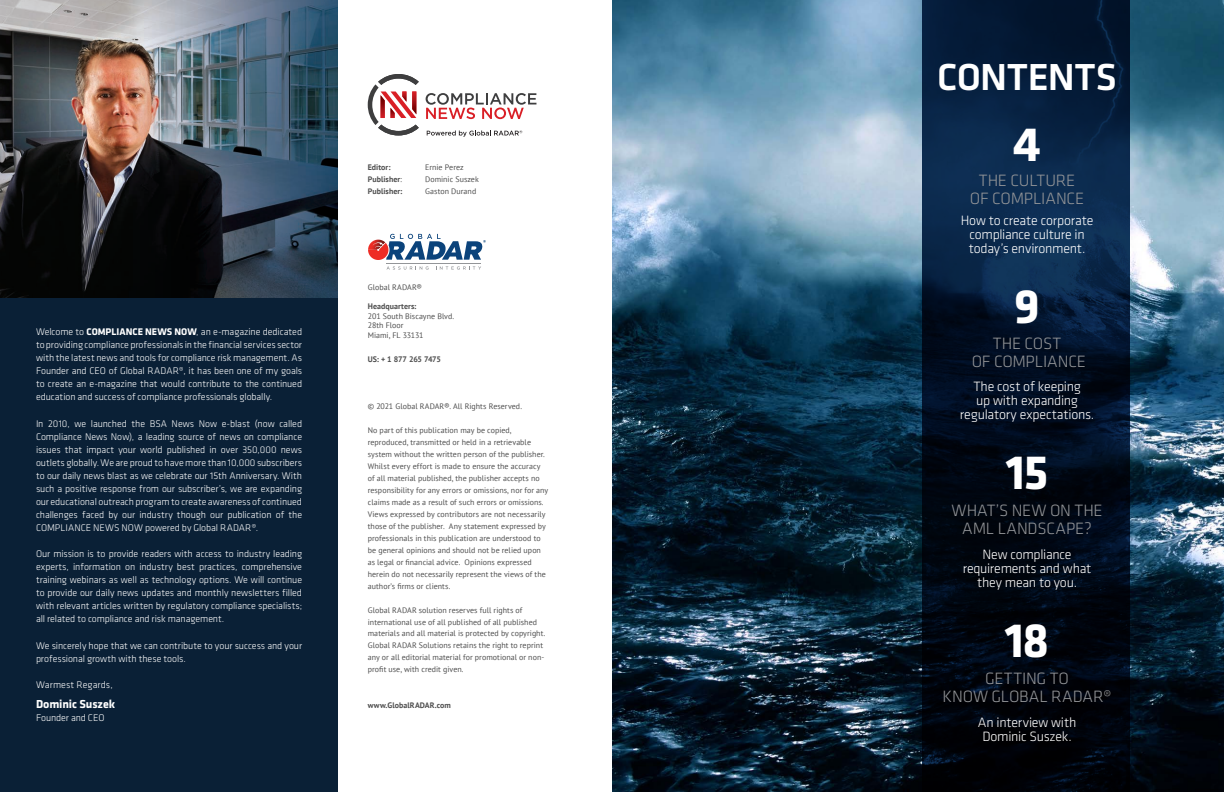
<style>
.page{position:relative;width:1224px;height:792px;background:#fff}
.page>*{position:absolute;margin:0;border:0;box-sizing:border-box;transform-origin:0 0}
.GR{font:700 50px "Klavika Basic";color:#fff}
.GR-2{font:500 39px "Klavika Basic";letter-spacing:-.01em;color:#fff}
.GR-3{font:300 17px "Klavika Basic";letter-spacing:-.01em;color:#939598}
.GR-4{font:300 14px/14px "Klavika Basic";letter-spacing:-.015em;color:#fff;text-align:center}
.Body{font:700 12px "Klavika Basic";letter-spacing:-.005em;color:#fff}
.Body-2{font:300 10px/13px "Klavika Basic";letter-spacing:-.005em;color:#fff;text-align:justify}
.bebas_title_blue{font:8px/12px "PT Sans";letter-spacing:.005em;color:#4d4d4d}
.bebas_title_blue-2{font:700 8px "PT Sans";letter-spacing:.005em;color:#4d4d4d}
.bebas_title_blue-3{font:700 8px "PT Sans";letter-spacing:-.03em;color:#4d4d4d}
.s1{font-weight:700}
.s2{font-weight:400}
</style>
<div class="page">
<img style="left:612px;top:0;width:612px;height:792px">
<svg style="left:922px;top:0;width:208px;height:792px;background:#031327"></svg>
<div style="left:0;top:297px;width:338px;height:495px;background:#0a2036"></div>
<img style="left:0;top:0;width:338px;height:297px">
<svg style="left:387px;top:266px;width:42px;height:4px"></svg>
<svg style="left:436px;top:266px;width:45px;height:4px"></svg>
<hr style="left:386px;top:263px;width:95px;height:1px;background:#939598">
<svg style="left:368px;top:234px;width:118px;height:26px"></svg>
<svg style="left:426px;top:93px;width:110px;height:26px"></svg>
<svg style="left:368px;top:74px;width:51px;height:62px"></svg>
<svg style="left:427px;top:130px;width:95px;height:7px"></svg>
<p class="Body-2" style="left:36px;top:326px;width:268px">Welcome to <span class="s1">COMPLIANCE NEWS NOW</span>, an e-magazine dedicated to providing compliance professionals in the financial services sector with the latest news and tools for compliance risk management. As Founder and CEO of Global RADAR®, it has been one of my goals to create an e-magazine that would contribute to the continued education and success of compliance professionals globally.</p>
<p class="Body-2" style="left:36px;top:417px;width:268px">In 2010, we launched the BSA News Now e-blast (now called Compliance News Now), a leading source of news on compliance issues that impact your world published in over 350,000 news outlets globally. We are proud to have more than 10,000 subscribers to our daily news blast as we celebrate our 15th Anniversary. With such a positive response from our subscriber’s, we are expanding our educational outreach program to create awareness of continued challenges faced by our industry though our publication of the COMPLIANCE NEWS NOW powered by Global RADAR®.</p>
<p class="Body-2" style="left:36px;top:548px;width:268px">Our mission is to provide readers with access to industry leading experts, information on industry best practices, comprehensive training webinars as well as technology options. We will continue to provide our daily news updates and monthly newsletters filled with relevant articles written by regulatory compliance specialists; all related to compliance and risk management.</p>
<p class="Body-2" style="left:36px;top:639px;width:268px">We sincerely hope that we can contribute to your success and your professional growth with these tools.</p>
<p class="Body-2" style="left:36px;top:679px;width:78px">Warmest Regards,</p>
<p class="Body" style="left:36px;top:695px;width:81px">Dominic Suszek</p>
<p class="Body-2" style="left:36px;top:712px;width:70px">Founder and CEO</p>
<p class="bebas_title_blue-2" style="left:368px;top:162px;width:24px">Editor:</p>
<p class="bebas_title_blue" style="left:425px;top:161px;width:40px">Ernie Perez</p>
<p class="bebas_title_blue-2" style="left:368px;top:174px;width:36px">Publisher<span class="s2">:</span></p>
<p class="bebas_title_blue" style="left:425px;top:173px;width:55px">Dominic Suszek</p>
<p class="bebas_title_blue-2" style="left:368px;top:186px;width:36px">Publisher:</p>
<p class="bebas_title_blue" style="left:425px;top:185px;width:53px">Gaston Durand</p>
<p class="bebas_title_blue" style="left:368px;top:281px;width:56px">Global RADAR®</p>
<p class="bebas_title_blue-2" style="left:368px;top:301px;width:50px">Headquarters:</p>
<p class="bebas_title_blue" style="left:368px;top:310px;width:88px">201 South Biscayne Blvd.</p>
<p class="bebas_title_blue" style="left:368px;top:319px;width:37px">28th Floor</p>
<p class="bebas_title_blue" style="left:368px;top:329px;width:57px">Miami, FL 33131</p>
<p class="bebas_title_blue-3" style="left:368px;top:353px;width:75px">US: + 1 877 265 7475</p>
<p class="bebas_title_blue" style="left:368px;top:400px;width:156px">© 2021 Global RADAR®. All Rights Reserved.</p>
<p class="bebas_title_blue" style="left:368px;top:424px;width:182px">No part of this publication may be copied, reproduced, transmitted or held in a retrievable system without the written person of the publisher.<br>Whilst every effort is made to ensure the accuracy of all material published, the publisher accepts no responsibility for any errors or omissions, nor for any claims made as a result of such errors or omissions.<br>Views expressed by contributors are not necessarily those of the publisher. Any statement expressed by professionals in this publication are understood to be general opinions and should not be relied upon as legal or financial advice. Opinions expressed herein do not necessarily represent the views of the author’s firms or clients.</p>
<p class="bebas_title_blue" style="left:368px;top:604px;width:179px">Global RADAR solution reserves full rights of international use of all published of all published materials and all material is protected by copyright.<br>Global RADAR Solutions retains the right to reprint any or all editorial material for promotional or non&shy;profit use, with credit given.</p>
<p class="bebas_title_blue-2" style="left:368px;top:700px;width:85px">www.GlobalRADAR.com</p>
<p class="GR-2" style="left:937px;top:51px;width:181px">CONTENTS</p>
<p class="GR" style="left:1013px;top:108px;width:30px">4</p>
<p class="GR-3" style="left:979px;top:170px;width:98px">THE CULTURE</p>
<p class="GR-3" style="left:970px;top:188px;width:116px">OF COMPLIANCE</p>
<p class="GR-4" style="left:961px;top:214px;width:134px">How to create corporate</p>
<p class="GR-4" style="left:969px;top:228px;width:118px;text-align:left">compliance culture in today’s environment.</p>
<p class="GR" style="left:1014px;top:270px;width:27px">9</p>
<p class="GR-3" style="left:993px;top:333px;width:70px">THE COST</p>
<p class="GR-3" style="left:972px;top:351px;width:116px">OF COMPLIANCE</p>
<p class="GR-4" style="left:960px;top:380px;width:136px">The cost of keeping<br>up with expanding regulatory expectations.</p>
<p class="GR" style="left:1006px;top:436px;width:44px">15</p>
<p class="GR-3" style="left:952px;top:500px;width:153px">WHAT’S NEW ON THE</p>
<p class="GR-3" style="left:962px;top:518px;width:131px">AML LANDSCAPE?</p>
<p class="GR-4" style="left:963px;top:547px;width:130px">New compliance requirements and what they mean to you.</p>
<p class="GR" style="left:1005px;top:604px;width:46px">18</p>
<p class="GR-3" style="left:985px;top:668px;width:85px">GETTING TO</p>
<p class="GR-3" style="left:942px;top:686px;width:171px">KNOW GLOBAL RADAR®</p>
<p class="GR-4" style="left:978px;top:715px;width:100px">An interview with</p>
<p class="GR-4" style="left:982px;top:729px;width:91px">Dominic Suszek.</p>
</div>
